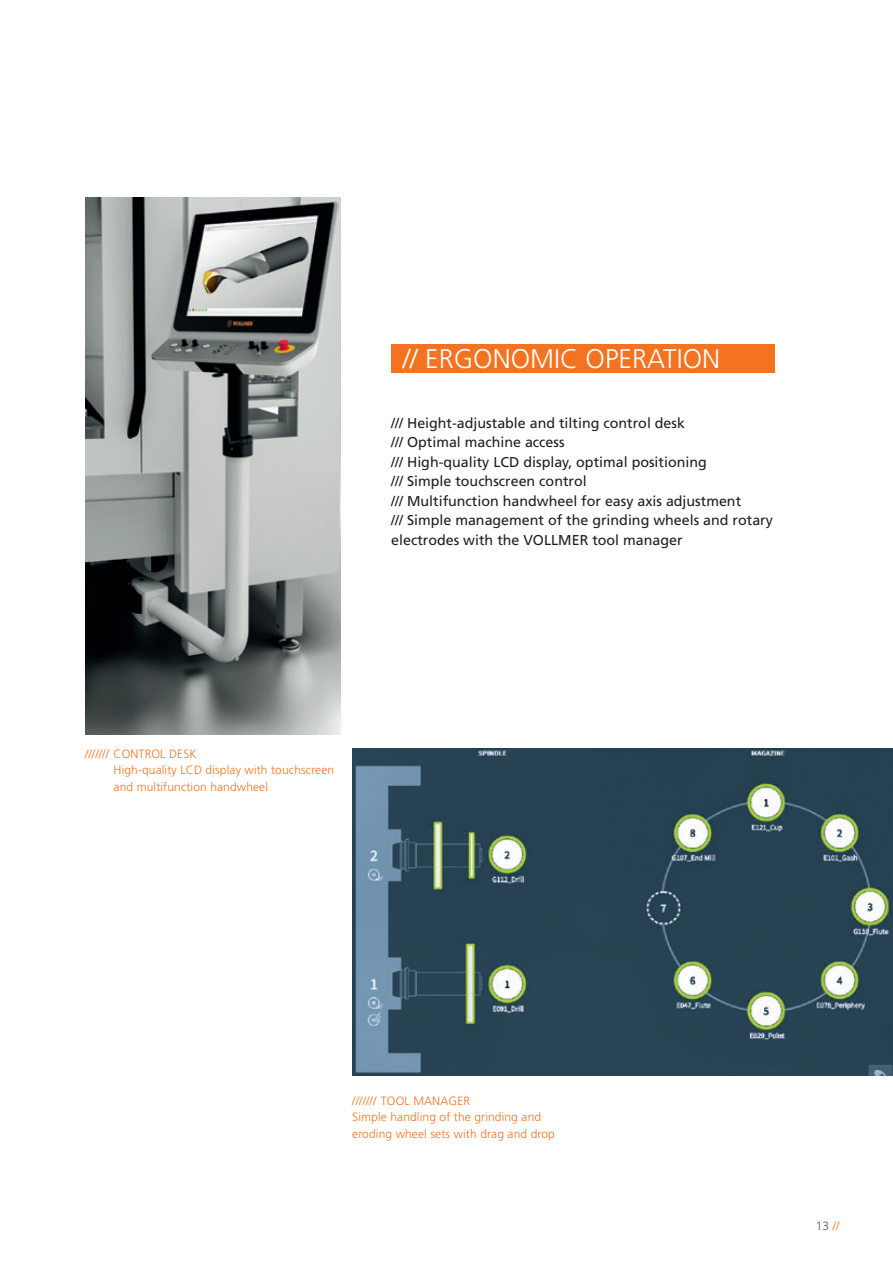
<style>
.page{position:relative;width:893px;height:1263px;background:#fff}
.page>*{position:absolute;margin:0;border:0;box-sizing:border-box;transform-origin:0 0}
.t1{font:300 27px "Frutiger";color:#fff}
.t2{font:14.25px/19.5px "Frutiger";color:#231f20}
.t3{font:300 12px/16.5px "Frutiger";letter-spacing:.01em;color:#f47321}
.t4{font:300 12px "Frutiger";color:#57585a}
.s1{color:#f47321}
</style>
<div class="page">
<img style="left:352px;top:748px;width:541px;height:328px">
<div style="left:391px;top:345px;width:383px;height:28px;background:#f47321"></div>
<img style="left:85px;top:198px;width:255px;height:537px">
<p class="t1" style="left:403px;top:344px;width:319px">// ERGONOMIC OPERATION</p>
<p class="t2" style="left:391px;top:413px;width:295px">/// Height-adjustable and tilting control desk</p>
<p class="t2" style="left:391px;top:433px;width:175px">/// Optimal machine access</p>
<p class="t2" style="left:391px;top:452px;width:317px">/// High-quality LCD display, optimal positioning</p>
<p class="t2" style="left:391px;top:472px;width:197px">/// Simple touchscreen control</p>
<p class="t2" style="left:391px;top:491px;width:351px">/// Multifunction handwheel for easy axis adjustment</p>
<p class="t2" style="left:391px;top:511px;width:383px">/// Simple management of the grinding wheels and rotary electrodes with the VOLLMER tool manager</p>
<p class="t3" style="left:85px;top:745px;width:113px">/////// CONTROL DESK</p>
<p class="t3" style="left:114px;top:762px;width:222px">High-quality LCD display with touchscreen and multifunction handwheel</p>
<p class="t3" style="left:352px;top:1092px;width:119px">/////// TOOL MANAGER</p>
<p class="t3" style="left:352px;top:1109px;width:204px">Simple handling of the grinding and eroding wheel sets with drag and drop</p>
<p class="t4" style="left:816px;top:1219px;width:25px">13 <span class="s1">//</span></p>
</div>
